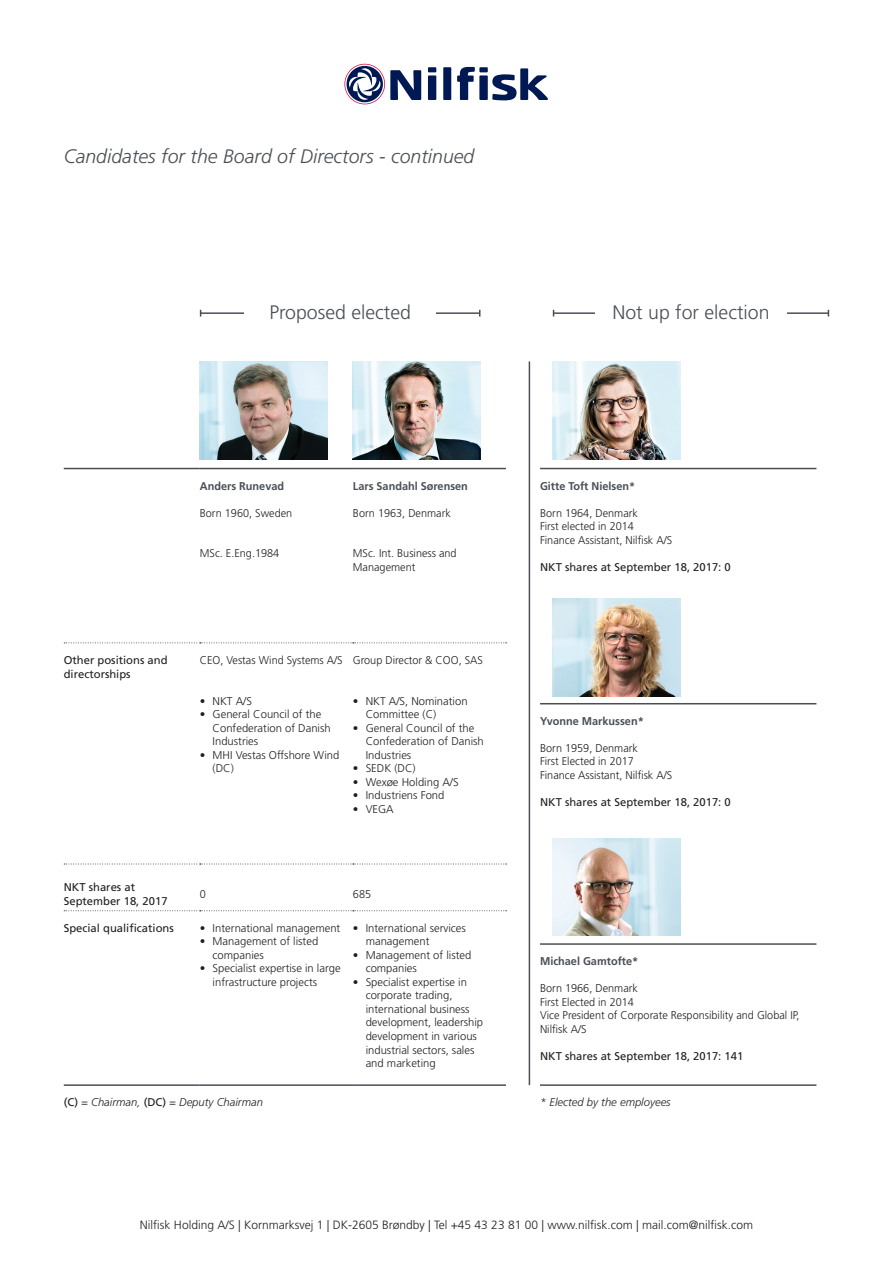
<style>
.page{position:relative;width:893px;height:1263px;background:#fff}
.page>*{position:absolute;margin:0;border:0;box-sizing:border-box;transform-origin:0 0}
.t1{font:italic 300 19.5px "Frutiger LT Std";color:#4a4f55}
.t2{font:300 19.5px "Frutiger LT Std";color:#4a4f55}
.t3{font:300 12px "Frutiger LT Std";color:#231f20}
.Info{font:300 11.25px/13.5px "Frutiger LT Std";color:#231f20}
.Shares{font:11.25px/13.5px "Frutiger LT Std";color:#231f20}
.Navn{font:700 11.25px "Frutiger LT Std";color:#4a4f55}
.t4{font:italic 300 11.25px "Frutiger LT Std";color:#231f20}
.s1{font-weight:400;font-style:normal}
</style>
<div class="page">
<hr style="left:554px;top:312px;width:274px;height:2px;background:#4a4f55">
<div style="left:595px;top:304px;width:192px;height:37px;background:#fff"></div>
<hr style="left:64px;top:468px;width:136px;height:1px;background:#4a4f55">
<hr style="left:200px;top:468px;width:153px;height:1px;background:#4a4f55">
<hr style="left:353px;top:468px;width:153px;height:1px;background:#4a4f55">
<svg style="left:64px;top:642px;width:443px;height:1px"></svg>
<svg style="left:64px;top:864px;width:443px;height:1px"></svg>
<svg style="left:64px;top:910px;width:443px;height:1px"></svg>
<hr style="left:64px;top:1084px;width:136px;height:2px;background:#4a4f55">
<hr style="left:200px;top:1084px;width:153px;height:2px;background:#4a4f55">
<hr style="left:353px;top:1084px;width:153px;height:2px;background:#4a4f55">
<img style="left:353px;top:361px;width:127px;height:98px">
<img style="left:200px;top:361px;width:127px;height:98px">
<hr style="left:540px;top:468px;width:276px;height:1px;background:#4a4f55">
<hr style="left:540px;top:703px;width:276px;height:1px;background:#4a4f55">
<hr style="left:540px;top:943px;width:276px;height:2px;background:#4a4f55">
<hr style="left:540px;top:1084px;width:276px;height:2px;background:#4a4f55">
<hr style="left:201px;top:312px;width:279px;height:2px;background:#4a4f55">
<div style="left:244px;top:304px;width:192px;height:26px;background:#fff"></div>
<div style="left:443px;top:67px;width:8px;height:33px;background:#001954"></div>
<div style="left:428px;top:75px;width:8px;height:25px;background:#001954"></div>
<div style="left:479px;top:75px;width:9px;height:25px;background:#001954"></div>
<div style="left:428px;top:67px;width:8px;height:5px;background:#001954"></div>
<div style="left:479px;top:67px;width:9px;height:5px;background:#001954"></div>
<svg style="left:457px;top:67px;width:18px;height:33px"></svg>
<svg style="left:492px;top:68px;width:56px;height:32px"></svg>
<svg style="left:344px;top:64px;width:77px;height:40px"></svg>
<img style="left:553px;top:598px;width:127px;height:98px">
<img style="left:553px;top:361px;width:127px;height:98px">
<img style="left:553px;top:838px;width:127px;height:98px">
<hr style="left:529px;top:361px;width:1px;height:724px;background:#4a4f55">
<p class="t1" style="left:64px;top:146px;width:412px">Candidates for the Board of Directors - continued</p>
<p class="t2" style="left:269px;top:301px;width:143px">Proposed elected</p>
<p class="t2" style="left:612px;top:301px;width:159px">Not up for election</p>
<p class="Navn" style="left:200px;top:479px;width:86px">Anders Runevad</p>
<p class="Info" style="left:200px;top:506px;width:94px">Born 1960, Sweden</p>
<p class="Info" style="left:200px;top:547px;width:81px">MSc. E.Eng.1984</p>
<p class="Navn" style="left:353px;top:479px;width:117px">Lars Sandahl Sørensen</p>
<p class="Info" style="left:353px;top:506px;width:99px">Born 1963, Denmark</p>
<p class="Info" style="left:353px;top:547px;width:105px">MSc. Int. Business and<br>Management</p>
<p class="Shares" style="left:64px;top:653px;width:105px">Other positions and directorships</p>
<p class="Info" style="left:200px;top:654px;width:144px">CEO, Vestas Wind Systems A/S</p>
<p class="Info" style="left:200px;top:694px;width:54px">• NKT A/S</p>
<p class="Info" style="left:213px;top:708px;width:120px;text-indent:-13px">• General Council of the<br>Confederation of Danish<br>Industries</p>
<p class="Info" style="left:213px;top:748px;width:128px;text-indent:-13px">• MHI Vestas Offshore Wind (DC)</p>
<p class="Info" style="left:353px;top:654px;width:131px">Group Director &amp; COO, SAS</p>
<p class="Info" style="left:366px;top:694px;width:103px;text-indent:-13px">• NKT A/S, Nomination<br>Committee (C)</p>
<p class="Info" style="left:366px;top:721px;width:120px;text-indent:-13px">• General Council of the<br>Confederation of Danish<br>Industries</p>
<p class="Info" style="left:353px;top:762px;width:64px">• SEDK (DC)</p>
<p class="Info" style="left:353px;top:775px;width:107px">• Wexøe Holding A/S</p>
<p class="Info" style="left:353px;top:789px;width:93px">• Industriens Fond</p>
<p class="Info" style="left:353px;top:802px;width:42px">• VEGA</p>
<p class="Shares" style="left:64px;top:880px;width:105px">NKT shares at<br>September 18, 2017</p>
<p class="Info" style="left:200px;top:887px;width:8px">0</p>
<p class="Info" style="left:353px;top:887px;width:20px">685</p>
<p class="Shares" style="left:64px;top:921px;width:112px">Special qualifications</p>
<p class="Info" style="left:200px;top:921px;width:142px">• International management</p>
<p class="Info" style="left:213px;top:935px;width:107px;text-indent:-13px">• Management of listed companies</p>
<p class="Info" style="left:213px;top:962px;width:130px;text-indent:-13px">• Specialist expertise in large infrastructure projects</p>
<p class="Info" style="left:366px;top:921px;width:102px;text-indent:-13px">• International services management</p>
<p class="Info" style="left:366px;top:948px;width:107px;text-indent:-13px">• Management of listed companies</p>
<p class="Info" style="left:366px;top:975px;width:119px;text-indent:-13px">• Specialist expertise in corporate trading, international business development, leadership development in various industrial sectors, sales and marketing</p>
<p class="t4" style="left:64px;top:1096px;width:201px"><span class="s1">(C)</span> = Chairman, <span class="s1">(DC)</span> = Deputy Chairman</p>
<p class="Navn" style="left:540px;top:479px;width:97px">Gitte Toft Nielsen*</p>
<p class="Info" style="left:540px;top:506px;width:99px">Born 1964, Denmark</p>
<p class="Info" style="left:540px;top:520px;width:95px">First elected in 2014</p>
<p class="Info" style="left:540px;top:533px;width:134px">Finance Assistant, Nilfisk A/S</p>
<p class="Shares" style="left:540px;top:560px;width:192px">NKT shares at September 18, 2017: 0</p>
<p class="Navn" style="left:540px;top:714px;width:105px">Yvonne Markussen*</p>
<p class="Info" style="left:540px;top:741px;width:99px">Born 1959, Denmark</p>
<p class="Info" style="left:540px;top:755px;width:95px">First Elected in 2017</p>
<p class="Info" style="left:540px;top:768px;width:134px">Finance Assistant, Nilfisk A/S</p>
<p class="Shares" style="left:540px;top:795px;width:192px">NKT shares at September 18, 2017: 0</p>
<p class="Navn" style="left:540px;top:955px;width:100px">Michael Gamtofte*</p>
<p class="Info" style="left:540px;top:982px;width:99px">Born 1966, Denmark</p>
<p class="Info" style="left:540px;top:995px;width:95px">First Elected in 2014</p>
<p class="Info" style="left:540px;top:1009px;width:261px">Vice President of Corporate Responsibility and Global IP,<br>Nilfisk A/S</p>
<p class="Shares" style="left:540px;top:1049px;width:205px">NKT shares at September 18, 2017: 141</p>
<p class="t4" style="left:540px;top:1096px;width:132px">* Elected by the employees</p>
<p class="t3" style="left:140px;top:1218px;width:614px">Nilfisk Holding A/S | Kornmarksvej 1 | DK-2605 Brøndby | Tel +45 43 23 81 00 | www.nilfisk.com | mail.com@nilfisk.com</p>
</div>
